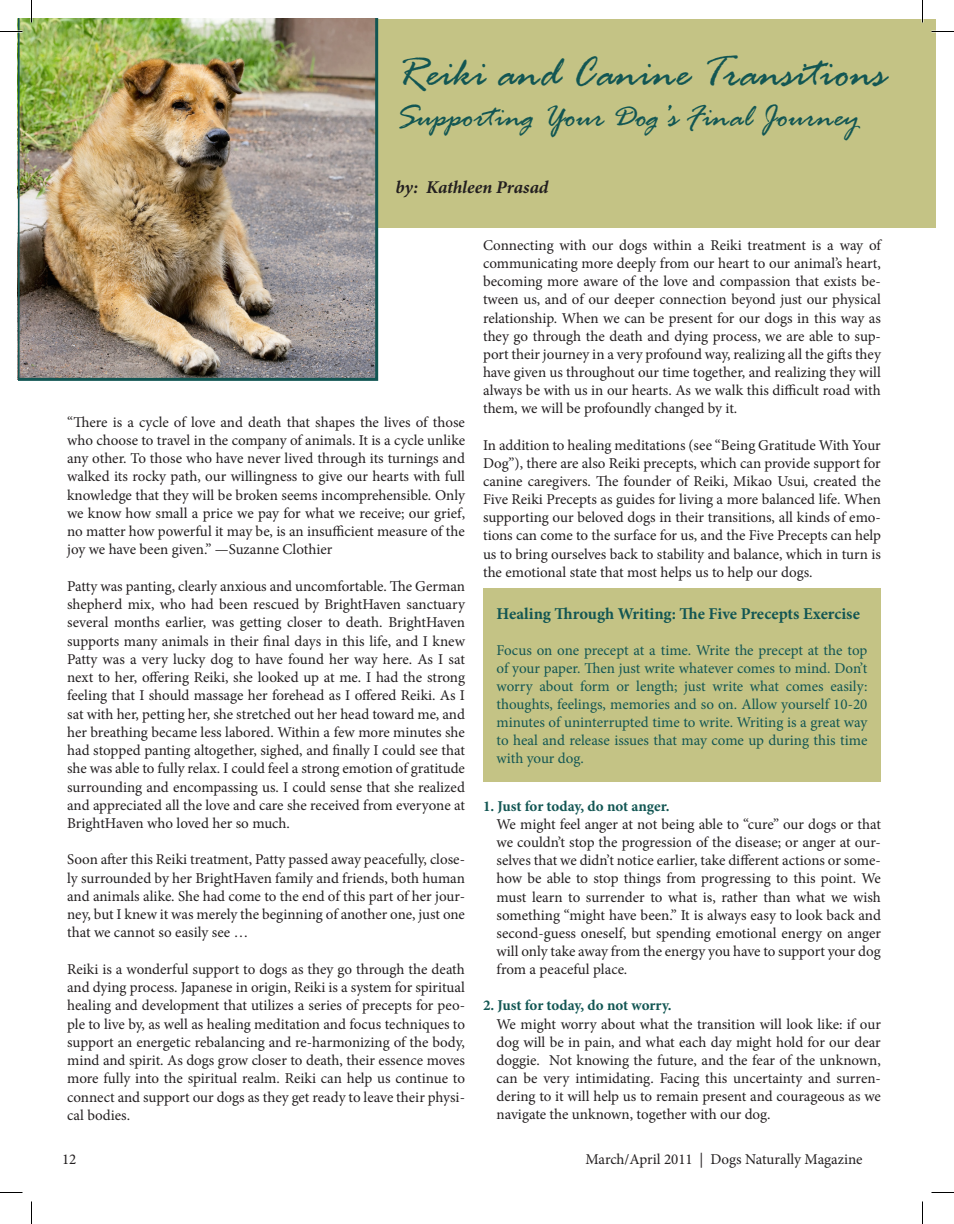
<style>
.page{position:relative;width:954px;height:1224px;background:#fff}
.page>*{position:absolute;margin:0;border:0;box-sizing:border-box;transform-origin:0 0}
.t1{font:italic 45px "Rage";color:#125653}
.t2{font:italic 33px "Rage";color:#125653}
.t3{font:italic 700 18px "Minion Pro";letter-spacing:-.005em;color:#231f20}
.t4{font:700 16.5px "Minion Pro";color:#125653}
.t5{font:15px/18.3px "Minion Pro";color:#231f20;text-align:justify}
.t6{font:15px/18px "Minion Pro";letter-spacing:-.005em;color:#125653;text-align:justify}
.t7{font:700 15px "Minion Pro";letter-spacing:-.005em;color:#125653}
</style>
<div class="page">
<div style="left:72px;top:19px;width:864px;height:209px;background:#c4c385"></div>
<img style="left:18px;top:18px;width:360px;height:363px">
<div style="left:483px;top:588px;width:398px;height:194px;background:#c4c385"></div>
<svg style="left:0;top:31px;width:22px;height:1px"></svg>
<svg style="left:932px;top:31px;width:22px;height:1px"></svg>
<svg style="left:0;top:1192px;width:22px;height:1px"></svg>
<svg style="left:932px;top:1192px;width:22px;height:1px"></svg>
<svg style="left:31px;top:0;width:1px;height:22px"></svg>
<svg style="left:31px;top:1202px;width:1px;height:22px"></svg>
<svg style="left:922px;top:0;width:1px;height:22px"></svg>
<svg style="left:922px;top:1202px;width:1px;height:22px"></svg>
<h1 class="t1" style="left:395px;top:49px;width:492px">Reiki and Canine Transitions</h1>
<h2 class="t2" style="left:395px;top:99px;width:466px">Supporting Your Dog’s Final Journey</h2>
<p class="t3" style="left:395px;top:175px;width:155px">by: Kathleen Prasad</p>
<p class="t5" style="left:67px;top:413px;width:399px">“There is a cycle of love and death that shapes the lives of those who choose to travel in the company of animals. It is a cycle unlike any other. To those who have never lived through its turnings and walked its rocky path, our willingness to give our hearts with full knowledge that they will be broken seems incomprehensible. Only we know how small a price we pay for what we receive; our grief, no matter how powerful it may be, is an insufficient measure of the joy we have been given.” —Suzanne Clothier</p>
<p class="t5" style="left:67px;top:577px;width:399px">Patty was panting, clearly anxious and uncomfortable. The German shepherd mix, who had been rescued by BrightHaven sanctuary several months earlier, was getting closer to death. BrightHaven supports many animals in their final days in this life, and I knew Patty was a very lucky dog to have found her way here. As I sat next to her, offering Reiki, she looked up at me. I had the strong feeling that I should massage her forehead as I offered Reiki. As I sat with her, petting her, she stretched out her head toward me, and her breathing became less labored. Within a few more minutes she had stopped panting altogether, sighed, and finally I could see that she was able to fully relax. I could feel a strong emotion of gratitude surrounding and encompassing us. I could sense that she realized and appreciated all the love and care she received from everyone at BrightHaven who loved her so much.</p>
<p class="t5" style="left:67px;top:851px;width:399px">Soon after this Reiki treatment, Patty passed away peacefully, close&shy;ly surrounded by her BrightHaven family and friends, both human and animals alike. She had come to the end of this part of her jour&shy;ney, but I knew it was merely the beginning of another one, just one that we cannot so easily see …</p>
<p class="t5" style="left:67px;top:960px;width:399px">Reiki is a wonderful support to dogs as they go through the death and dying process. Japanese in origin, Reiki is a system for spiritual healing and development that utilizes a series of precepts for peo&shy;ple to live by, as well as healing meditation and focus techniques to support an energetic rebalancing and re-harmonizing of the body, mind and spirit. As dogs grow closer to death, their essence moves more fully into the spiritual realm. Reiki can help us continue to connect and support our dogs as they get ready to leave their physi&shy;cal bodies.</p>
<p class="t5" style="left:483px;top:236px;width:399px">Connecting with our dogs within a Reiki treatment is a way of communicating more deeply from our heart to our animal’s heart, becoming more aware of the love and compassion that exists be&shy;tween us, and of our deeper connection beyond just our physical relationship. When we can be present for our dogs in this way as they go through the death and dying process, we are able to sup&shy;port their journey in a very profound way, realizing all the gifts they have given us throughout our time together, and realizing they will always be with us in our hearts. As we walk this difficult road with them, we will be profoundly changed by it.</p>
<p class="t5" style="left:483px;top:436px;width:399px">In addition to healing meditations (see “Being Gratitude With Your Dog”), there are also Reiki precepts, which can provide support for canine caregivers. The founder of Reiki, Mikao Usui, created the Five Reiki Precepts as guides for living a more balanced life. When supporting our beloved dogs in their transitions, all kinds of emo&shy;tions can come to the surface for us, and the Five Precepts can help us to bring ourselves back to stability and balance, which in turn is the emotional state that most helps us to help our dogs.</p>
<p class="t4" style="left:497px;top:602px;width:365px">Healing Through Writing: The Five Precepts Exercise</p>
<p class="t6" style="left:497px;top:641px;width:372px">Focus on one precept at a time. Write the precept at the top of your paper. Then just write whatever comes to mind. Don’t worry about form or length; just write what comes easily: thoughts, feelings, memories and so on. Allow yourself 10-20 minutes of uninterrupted time to write. Writing is a great way to heal and release issues that may come up during this time with your dog.</p>
<p class="t7" style="left:483px;top:795px;width:188px">1. Just for today, do not anger.</p>
<p class="t5" style="left:497px;top:815px;width:386px">We might feel anger at not being able to “cure” our dogs or that we couldn’t stop the progression of the disease; or anger at our&shy;selves that we didn’t notice earlier, take different actions or some&shy;how be able to stop things from progressing to this point. We must learn to surrender to what is, rather than what we wish something “might have been.” It is always easy to look back and second-guess oneself, but spending emotional energy on anger will only take away from the energy you have to support your dog from a peaceful place.</p>
<p class="t7" style="left:483px;top:995px;width:190px">2. Just for today, do not worry.</p>
<p class="t5" style="left:497px;top:1015px;width:386px">We might worry about what the transition will look like: if our dog will be in pain, and what each day might hold for our dear doggie. Not knowing the future, and the fear of the unknown, can be very intimidating. Facing this uncertainty and surren&shy;dering to it will help us to remain present and courageous as we navigate the unknown, together with our dog.</p>
<p class="t5" style="left:62px;top:1150px;width:16px">12</p>
<p class="t5" style="left:585px;top:1150px;width:279px">March/April 2011 | Dogs Naturally Magazine</p>
</div>
